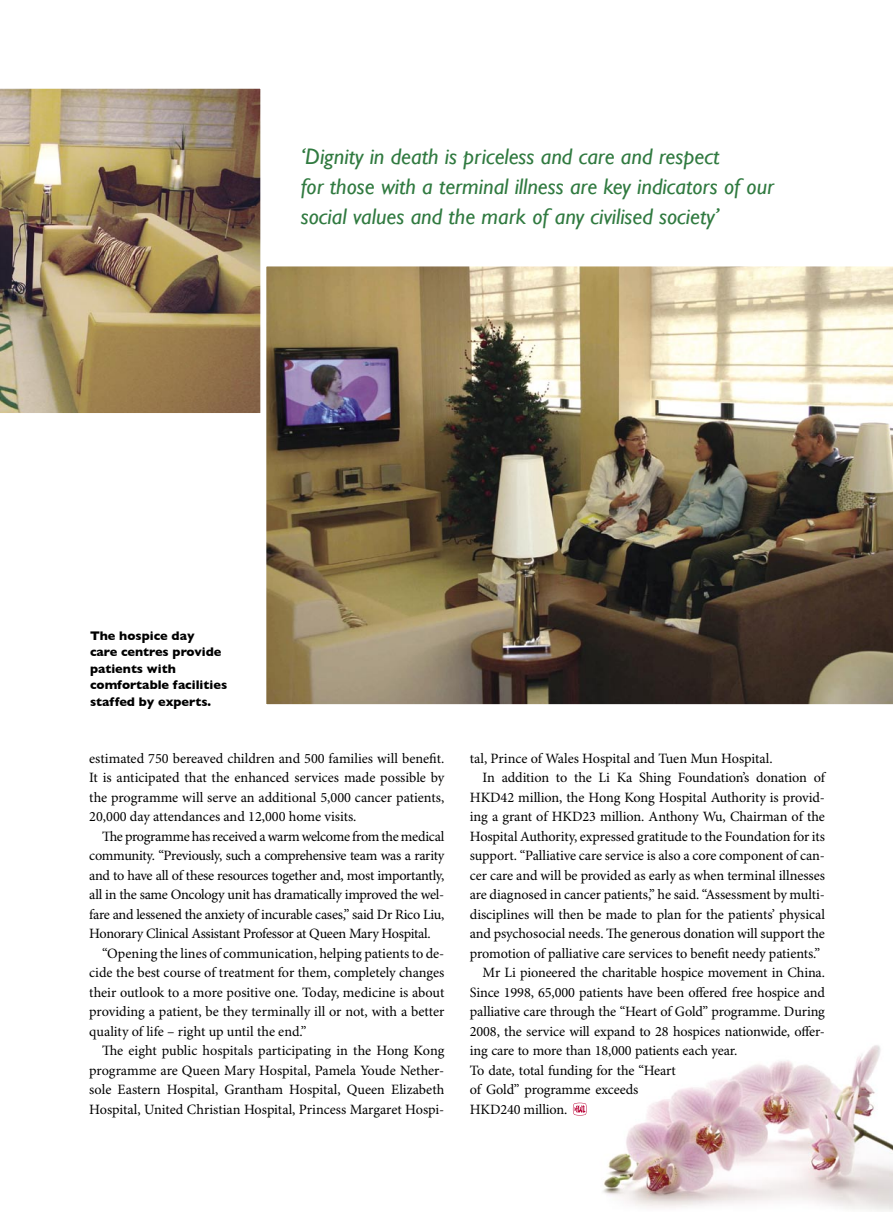
<style>
.page{position:relative;width:893px;height:1212px;background:#fff}
.page>*{position:absolute;margin:0;border:0;box-sizing:border-box;transform-origin:0 0}
.callout{font:italic 22.5px "Gill Sans";color:#307a40}
.body_text{font:14.25px/19.5px "Minion Pro";letter-spacing:-.01em;color:#000;text-align:justify}
.t1{font:700 12.75px/16.5px "Gill Sans";color:#000}
</style>
<div class="page">
<img style="left:603px;top:1045px;width:290px;height:167px">
<img style="left:605px;top:1119px;width:249px;height:73px">
<img style="left:266px;top:266px;width:627px;height:439px">
<img style="left:0;top:88px;width:261px;height:325px">
<svg style="left:573px;top:1103px;width:14px;height:12px"></svg>
<p class="callout" style="left:301px;top:143px;width:420px">‘Dignity in death is priceless and care and respect</p>
<p class="callout" style="left:301px;top:173px;width:475px">for those with a terminal illness are key indicators of our</p>
<p class="callout" style="left:301px;top:203px;width:420px">social values and the mark of any civilised society’</p>
<p class="t1" style="left:90px;top:627px;width:106px">The hospice day</p>
<p class="t1" style="left:90px;top:643px;width:133px">care centres provide patients with</p>
<p class="t1" style="left:90px;top:676px;width:139px">comfortable facilities staffed by experts.</p>
<p class="body_text" style="left:89px;top:749px;width:357px">estimated 750 bereaved children and 500 families will benefit.<br>It is anticipated that the enhanced services made possible by the programme will serve an additional 5,000 cancer patients, 20,000 day attendances and 12,000 home visits.</p>
<p class="body_text" style="left:89px;top:827px;width:357px;text-indent:13px">The programme has received a warm welcome from the medical community. “Previously, such a comprehensive team was a rarity and to have all of these resources together and, most importantly, all in the same Oncology unit has dramatically improved the wel&shy;fare and lessened the anxiety of incurable cases,” said Dr Rico Liu, Honorary Clinical Assistant Professor at Queen Mary Hospital.</p>
<p class="body_text" style="left:89px;top:944px;width:357px;text-indent:13px">“Opening the lines of communication, helping patients to de&shy;cide the best course of treatment for them, completely changes their outlook to a more positive one. Today, medicine is about providing a patient, be they terminally ill or not, with a better quality of life – right up until the end.”</p>
<p class="body_text" style="left:89px;top:1042px;width:357px;text-indent:13px">The eight public hospitals participating in the Hong Kong programme are Queen Mary Hospital, Pamela Youde Nether&shy;sole Eastern Hospital, Grantham Hospital, Queen Elizabeth Hospital, United Christian Hospital, Princess Margaret Hospi-</p>
<p class="body_text" style="left:470px;top:749px;width:304px">tal, Prince of Wales Hospital and Tuen Mun Hospital.</p>
<p class="body_text" style="left:470px;top:769px;width:357px;text-indent:13px">In addition to the Li Ka Shing Foundation’s donation of HKD42 million, the Hong Kong Hospital Authority is provid&shy;ing a grant of HKD23 million. Anthony Wu, Chairman of the Hospital Authority, expressed gratitude to the Foundation for its support. “Palliative care service is also a core component of can&shy;cer care and will be provided as early as when terminal illnesses are diagnosed in cancer patients,” he said. “Assessment by multi&shy;disciplines will then be made to plan for the patients’ physical and psychosocial needs. The generous donation will support the promotion of palliative care services to benefit needy patients.”</p>
<p class="body_text" style="left:470px;top:964px;width:357px;text-align:left;text-indent:13px">Mr Li pioneered the charitable hospice movement in China.<br>Since 1998, 65,000 patients have been offered free hospice and palliative care through the “Heart of Gold” programme. During 2008, the service will expand to 28 hospices nationwide, offer&shy;ing care to more than 18,000 patients each year.<br>To date, total funding for the “Heart<br>of Gold” programme exceeds<br>HKD240 million.</p>
</div>
